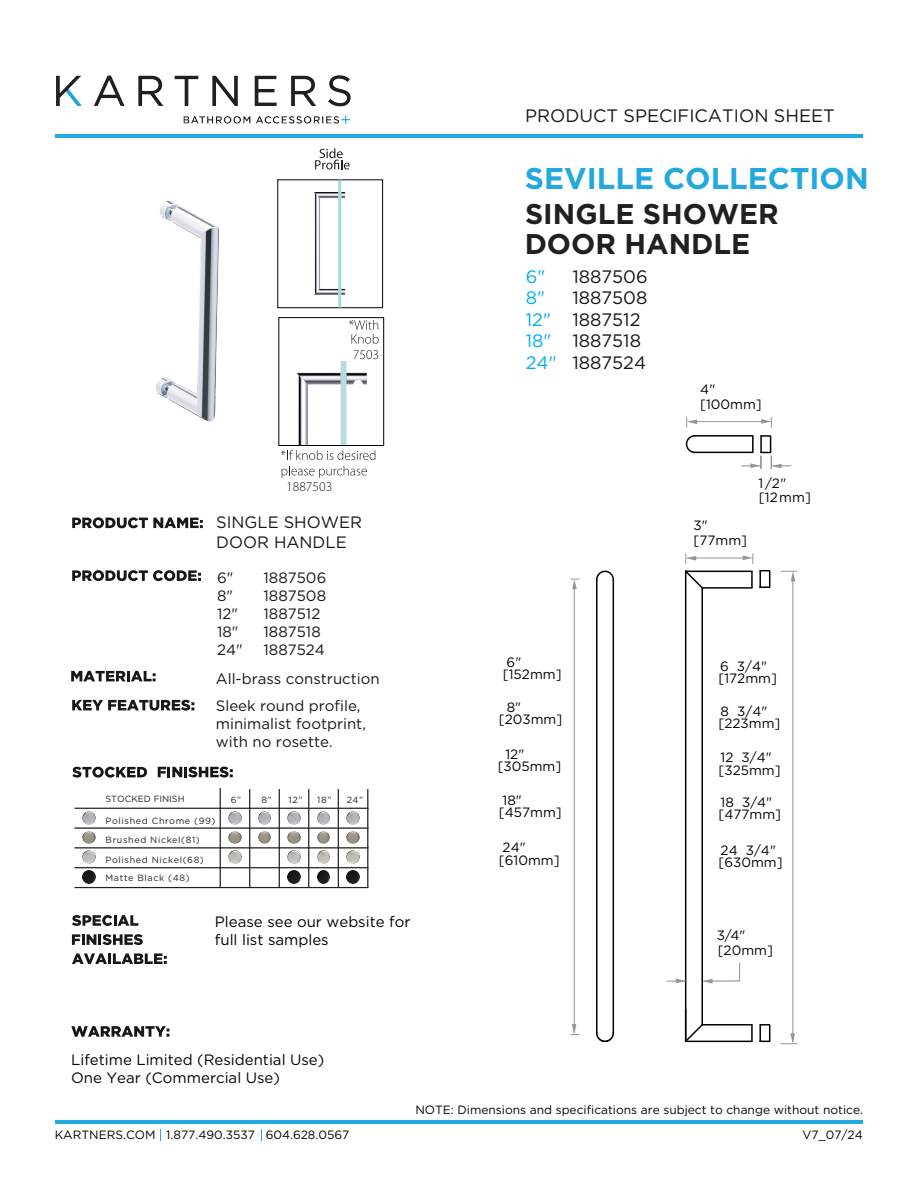
<style>
.page{position:relative;width:918px;height:1188px;background:#fff}
.page>*{position:absolute;margin:0;border:0;box-sizing:border-box;transform-origin:0 0}
.t1{font:700 30px "Gotham";color:#23a8e0}
.t2{font:700 28.5px/29.7px "Gotham";color:#221f21}
.t3{font:18px/21.6px "Gotham";color:#161615}
.t4{font:18px "Gotham";color:#181817}
.t5{font:18px/21.6px "Gotham";color:#00aeef}
.t6{font:16.5px/19.8px "Gotham";color:#181817}
.t7{font:15px/18px "Gotham";color:#181817}
.t8{font:15px/18px "Gotham";color:#060303}
.t9{font:15px/18px "Gotham";color:#030303}
.t10{font:13.5px/12.1px "Gotham";color:#030303}
.t11{font:300 13.5px "Myriad Pro";color:#231f20}
.t12{font:12px "Gotham";color:#030303}
.t13{font:9px "Gotham";letter-spacing:.07em;color:#231f20}
.t14{font:9px "Gotham";color:#231f20}
</style>
<div class="page">
<hr style="left:55px;top:134px;width:808px;height:4px;background:#23a8e0">
<hr style="left:55px;top:1120px;width:808px;height:4px;background:#23a8e0">
<img style="left:56px;top:76px;width:295px;height:48px">
<svg style="left:72px;top:517px;width:131px;height:11px"></svg>
<svg style="left:72px;top:570px;width:129px;height:11px"></svg>
<svg style="left:72px;top:700px;width:122px;height:11px"></svg>
<svg style="left:71px;top:671px;width:85px;height:10px"></svg>
<hr style="left:574px;top:588px;width:1px;height:445px;background:#939598">
<svg style="left:570px;top:579px;width:9px;height:10px"></svg>
<svg style="left:570px;top:1024px;width:9px;height:11px"></svg>
<hr style="left:686px;top:1041px;width:66px;height:1px;background:#030303">
<hr style="left:702px;top:1024px;width:50px;height:2px;background:#030303">
<hr style="left:685px;top:571px;width:1px;height:470px;background:#030303">
<svg style="left:751px;top:1025px;width:2px;height:16px"></svg>
<svg style="left:751px;top:571px;width:2px;height:17px"></svg>
<svg style="left:684px;top:1023px;width:20px;height:20px"></svg>
<hr style="left:702px;top:587px;width:50px;height:2px;background:#030303">
<hr style="left:686px;top:571px;width:66px;height:1px;background:#030303">
<hr style="left:596px;top:852px;width:1px;height:181px;background:#030303">
<hr style="left:613px;top:580px;width:1px;height:453px;background:#030303">
<svg style="left:596px;top:1032px;width:19px;height:11px"></svg>
<svg style="left:596px;top:570px;width:19px;height:11px"></svg>
<hr style="left:596px;top:580px;width:1px;height:272px;background:#030303">
<hr style="left:701px;top:588px;width:2px;height:437px;background:#030303">
<svg style="left:759px;top:1024px;width:11px;height:18px"></svg>
<svg style="left:759px;top:570px;width:11px;height:18px"></svg>
<hr style="left:687px;top:558px;width:57px;height:1px;background:#939598">
<svg style="left:743px;top:554px;width:11px;height:10px"></svg>
<svg style="left:684px;top:553px;width:20px;height:37px"></svg>
<hr style="left:793px;top:580px;width:1px;height:462px;background:#939598">
<svg style="left:781px;top:571px;width:16px;height:11px"></svg>
<svg style="left:781px;top:1033px;width:17px;height:11px"></svg>
<svg style="left:667px;top:979px;width:19px;height:4px"></svg>
<svg style="left:702px;top:963px;width:38px;height:21px"></svg>
<svg style="left:349px;top:320px;width:30px;height:24px"></svg>
<svg style="left:354px;top:350px;width:24px;height:9px"></svg>
<div style="left:278px;top:317px;width:106px;height:129px;border:1px solid #030303"></div>
<svg style="left:281px;top:450px;width:94px;height:10px"></svg>
<svg style="left:282px;top:466px;width:85px;height:12px"></svg>
<svg style="left:315px;top:148px;width:35px;height:21px"></svg>
<img style="left:277px;top:180px;width:107px;height:127px">
<img style="left:294px;top:362px;width:77px;height:83px">
<img style="left:156px;top:196px;width:170px;height:228px">
<hr style="left:695px;top:452px;width:58px;height:1px;background:#030303">
<hr style="left:695px;top:435px;width:58px;height:2px;background:#030303">
<svg style="left:685px;top:435px;width:11px;height:19px"></svg>
<hr style="left:688px;top:421px;width:74px;height:1px;background:#939598">
<svg style="left:761px;top:417px;width:11px;height:10px"></svg>
<svg style="left:686px;top:417px;width:11px;height:10px"></svg>
<svg style="left:741px;top:435px;width:50px;height:34px"></svg>
<svg style="left:72px;top:767px;width:75px;height:11px"></svg>
<svg style="left:158px;top:767px;width:75px;height:10px"></svg>
<svg style="left:71px;top:1026px;width:98px;height:11px"></svg>
<hr style="left:75px;top:808px;width:293px;height:1px;background:#231f20">
<hr style="left:220px;top:788px;width:1px;height:100px;background:#231f20">
<hr style="left:75px;top:827px;width:293px;height:2px;background:#231f20">
<hr style="left:75px;top:847px;width:293px;height:1px;background:#231f20">
<hr style="left:75px;top:867px;width:293px;height:1px;background:#231f20">
<hr style="left:75px;top:887px;width:293px;height:1px;background:#231f20">
<hr style="left:367px;top:789px;width:1px;height:99px;background:#231f20">
<hr style="left:338px;top:789px;width:1px;height:99px;background:#231f20">
<hr style="left:308px;top:789px;width:1px;height:99px;background:#231f20">
<hr style="left:279px;top:789px;width:1px;height:99px;background:#231f20">
<hr style="left:249px;top:789px;width:1px;height:99px;background:#231f20">
<svg style="left:83px;top:871px;width:13px;height:12px"></svg>
<svg style="left:83px;top:811px;width:13px;height:13px"></svg>
<svg style="left:83px;top:851px;width:13px;height:13px"></svg>
<svg style="left:83px;top:831px;width:13px;height:13px"></svg>
<svg style="left:288px;top:871px;width:12px;height:12px"></svg>
<svg style="left:288px;top:811px;width:12px;height:13px"></svg>
<svg style="left:288px;top:851px;width:12px;height:13px"></svg>
<svg style="left:288px;top:831px;width:12px;height:13px"></svg>
<svg style="left:317px;top:871px;width:13px;height:12px"></svg>
<svg style="left:347px;top:871px;width:12px;height:12px"></svg>
<svg style="left:317px;top:811px;width:13px;height:13px"></svg>
<svg style="left:317px;top:851px;width:13px;height:13px"></svg>
<svg style="left:317px;top:831px;width:13px;height:13px"></svg>
<svg style="left:347px;top:811px;width:12px;height:13px"></svg>
<svg style="left:347px;top:851px;width:12px;height:13px"></svg>
<svg style="left:347px;top:831px;width:12px;height:13px"></svg>
<svg style="left:229px;top:811px;width:12px;height:13px"></svg>
<svg style="left:229px;top:851px;width:12px;height:13px"></svg>
<svg style="left:229px;top:831px;width:12px;height:13px"></svg>
<svg style="left:258px;top:811px;width:13px;height:13px"></svg>
<svg style="left:258px;top:831px;width:13px;height:13px"></svg>
<svg style="left:72px;top:915px;width:66px;height:11px"></svg>
<svg style="left:72px;top:934px;width:71px;height:11px"></svg>
<svg style="left:72px;top:953px;width:95px;height:11px"></svg>
<h3 class="t4" style="left:525px;top:105px;width:311px">PRODUCT SPECIFICATION SHEET</h3>
<h1 class="t1" style="left:525px;top:161px;width:345px">SEVILLE COLLECTION</h1>
<h2 class="t2" style="left:525px;top:198px;width:256px">SINGLE SHOWER<br>DOOR HANDLE</h2>
<p class="t11" style="left:286px;top:478px;width:48px">1887503</p>
<p class="t6" style="left:216px;top:512px;width:147px">SINGLE SHOWER<br>DOOR HANDLE</p>
<p class="t7" style="left:217px;top:568px;width:27px">6"<br>8"<br>12"<br>18"<br>24"</p>
<p class="t7" style="left:264px;top:568px;width:64px">1887506<br>1887508<br>1887512<br>1887518<br>1887524</p>
<p class="t7" style="left:216px;top:664px;width:165px;line-height:27.6px">All-brass construction<br>Sleek round profile,</p>
<p class="t7" style="left:216px;top:714px;width:152px">minimalist footprint, with no rosette.</p>
<p class="t14" style="left:106px;top:794px;width:80px">STOCKED FINISH</p>
<p class="t13" style="left:231px;top:795px;width:12px">6”</p>
<p class="t13" style="left:106px;top:815px;width:111px">Polished Chrome (99)</p>
<p class="t13" style="left:106px;top:854px;width:100px">Polished Nickel(68)</p>
<p class="t13" style="left:106px;top:835px;width:96px">Brushed Nickel(81)</p>
<p class="t13" style="left:106px;top:873px;width:86px">Matte Black (48)</p>
<p class="t13" style="left:261px;top:795px;width:12px">8”</p>
<p class="t13" style="left:289px;top:795px;width:15px">12”</p>
<p class="t13" style="left:317px;top:795px;width:16px">18”</p>
<p class="t13" style="left:347px;top:795px;width:18px">24”</p>
<p class="t9" style="left:215px;top:912px;width:197px">Please see our website for full list samples</p>
<p class="t8" style="left:71px;top:1050px;width:255px">Lifetime Limited (Residential Use)<br>One Year (Commercial Use)</p>
<h3 class="t5" style="left:526px;top:265px;width:32px">6"<br>8"<br>12"<br>18"<br>24"</h3>
<h3 class="t3" style="left:572px;top:265px;width:77px">1887506<br>1887508<br>1887512<br>1887518<br>1887524</h3>
<p class="t10" style="left:503px;top:656px;width:60px">6" [152mm]</p>
<p class="t10" style="left:499px;top:701px;width:65px;text-indent:8px">8" [203mm]</p>
<p class="t10" style="left:498px;top:748px;width:65px;text-indent:8px">12" [305mm]</p>
<p class="t10" style="left:499px;top:793px;width:64px">18" [457mm]</p>
<p class="t10" style="left:700px;top:382px;width:63px;line-height:14.9px">4" [100mm]</p>
<p class="t10" style="left:693px;top:518px;width:55px;line-height:14.9px">3" [77mm]</p>
<p class="t10" style="left:759px;top:476px;width:54px;line-height:14.2px">1/2" [12mm]</p>
<p class="t10" style="left:719px;top:660px;width:60px">6 3/4" [172mm]</p>
<p class="t10" style="left:719px;top:705px;width:63px">8 3/4" [223mm]</p>
<p class="t10" style="left:719px;top:751px;width:64px">12 3/4" [325mm]</p>
<p class="t10" style="left:719px;top:796px;width:64px">18 3/4" [477mm]</p>
<p class="t10" style="left:499px;top:841px;width:62px">24" [610mm]</p>
<p class="t10" style="left:719px;top:844px;width:66px">24 3/4" [630mm]</p>
<p class="t10" style="left:717px;top:927px;width:58px;line-height:15px">3/4" [20mm]</p>
<p class="t12" style="left:415px;top:1104px;width:449px">NOTE: Dimensions and specifications are subject to change without notice.</p>
<p class="t12" style="left:55px;top:1128px;width:296px">KARTNERS.COM 1.877.490.3537 604.628.0567</p>
<p class="t12" style="left:802px;top:1128px;width:62px">V7_07/24</p>
</div>
